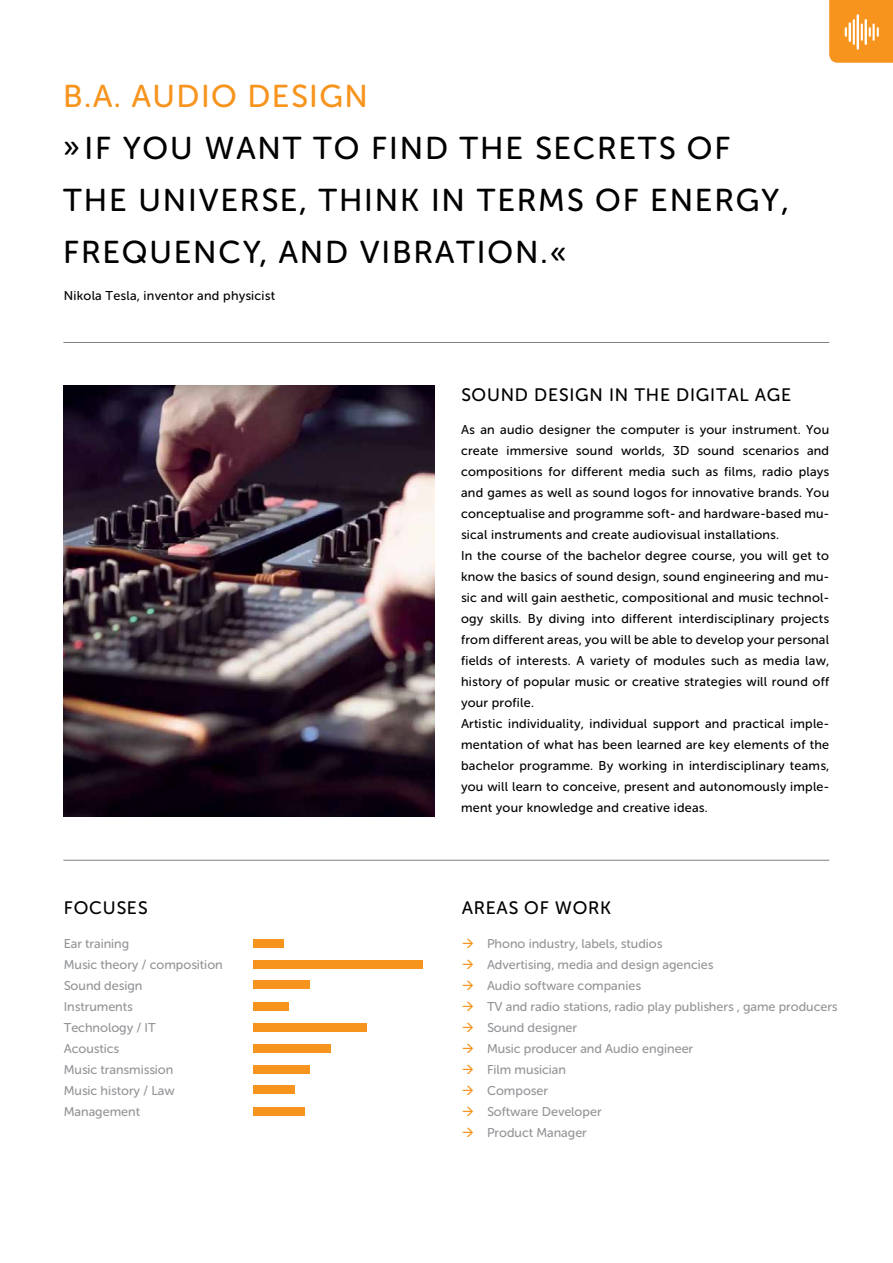
<style>
.page{position:relative;width:893px;height:1263px;background:#fff}
.page>*{position:absolute;margin:0;border:0;box-sizing:border-box;transform-origin:0 0}
.t1{font:31.5px/51.8px "Museo Sans Rounded 500";letter-spacing:.06em;color:#000}
.t2{font:31.5px "Museo Sans Rounded 500";letter-spacing:.045em;color:#f7941e}
.t3{font:18px "Museo Sans Rounded 500";letter-spacing:.045em;color:#000}
.t4{font:12.75px/21px "Museo Sans Rounded 500";letter-spacing:.02em;color:#000}
.t5{font:12.75px/21px "Museo Sans Rounded 500";color:#939598}
.s1{color:#f7941e}
</style>
<div class="page">
<img style="left:64px;top:386px;width:371px;height:430px">
<hr style="left:63px;top:342px;width:766px;height:1px;background:#808285">
<hr style="left:63px;top:860px;width:766px;height:1px;background:#808285">
<div style="left:253px;top:939px;width:31px;height:9px;background:#f7941e"></div>
<div style="left:253px;top:960px;width:170px;height:8px;background:#f7941e"></div>
<div style="left:253px;top:981px;width:57px;height:8px;background:#f7941e"></div>
<div style="left:253px;top:1002px;width:36px;height:9px;background:#f7941e"></div>
<div style="left:253px;top:1023px;width:113px;height:9px;background:#f7941e"></div>
<div style="left:253px;top:1044px;width:77px;height:8px;background:#f7941e"></div>
<div style="left:253px;top:1065px;width:57px;height:8px;background:#f7941e"></div>
<div style="left:253px;top:1085px;width:41px;height:9px;background:#f7941e"></div>
<div style="left:253px;top:1107px;width:51px;height:9px;background:#f7941e"></div>
<svg style="left:829px;top:0;width:64px;height:63px;background:#f79f35"></svg>
<h1 class="t2" style="left:63px;top:79px;width:306px">B.A. AUDIO DESIGN</h1>
<h1 class="t1" style="left:63px;top:122px;width:727px;text-indent:21px">IF YOU WANT TO FIND THE SECRETS OF<br>THE UNIVERSE, THINK IN TERMS OF ENERGY,<br>FREQUENCY, AND VIBRATION.«</h1>
<p class="t4" style="left:64px;top:285px;width:213px">Nikola Tesla, inventor and physicist</p>
<h2 class="t3" style="left:461px;top:385px;width:332px">SOUND DESIGN IN THE DIGITAL AGE</h2>
<p class="t4" style="left:461px;top:419px;width:370px">As an audio designer the computer is your instrument. You create immersive sound worlds, 3D sound scenarios and compositions for different media such as films, radio plays and games as well as sound logos for innovative brands. You conceptualise and programme soft- and hardware-based mu&shy;sical instruments and create audiovisual installations.<br>In the course of the bachelor degree course, you will get to know the basics of sound design, sound engineering and mu&shy;sic and will gain aesthetic, compositional and music technol&shy;ogy skills. By diving into different interdisciplinary projects from different areas, you will be able to develop your personal fields of interests. A variety of modules such as media law, history of popular music or creative strategies will round off your profile.<br>Artistic individuality, individual support and practical imple&shy;mentation of what has been learned are key elements of the bachelor programme. By working in interdisciplinary teams, you will learn to conceive, present and autonomously imple&shy;ment your knowledge and creative ideas.</p>
<h2 class="t3" style="left:64px;top:898px;width:85px">FOCUSES</h2>
<h2 class="t3" style="left:462px;top:898px;width:151px">AREAS OF WORK</h2>
<p class="t5" style="left:462px;top:933px;width:202px"><span class="s1">→</span> Phono industry, labels, studios</p>
<p class="t5" style="left:462px;top:954px;width:253px"><span class="s1">→</span> Advertising, media and design agencies</p>
<p class="t5" style="left:462px;top:975px;width:181px"><span class="s1">→</span> Audio software companies</p>
<p class="t5" style="left:462px;top:996px;width:377px"><span class="s1">→</span> TV and radio stations, radio play publishers , game producers</p>
<p class="t5" style="left:462px;top:1017px;width:117px"><span class="s1">→</span> Sound designer</p>
<p class="t5" style="left:462px;top:1038px;width:233px"><span class="s1">→</span> Music producer and Audio engineer</p>
<p class="t5" style="left:462px;top:1059px;width:106px"><span class="s1">→</span> Film musician</p>
<p class="t5" style="left:462px;top:1080px;width:88px"><span class="s1">→</span> Composer</p>
<p class="t5" style="left:462px;top:1101px;width:141px"><span class="s1">→</span> Software Developer</p>
<p class="t5" style="left:462px;top:1122px;width:127px"><span class="s1">→</span> Product Manager</p>
<p class="t5" style="left:64px;top:933px;width:160px">Ear training<br>Music theory / composition<br>Sound design<br>Instruments<br>Technology / IT<br>Acoustics<br>Music transmission<br>Music history / Law<br>Management</p>
</div>
